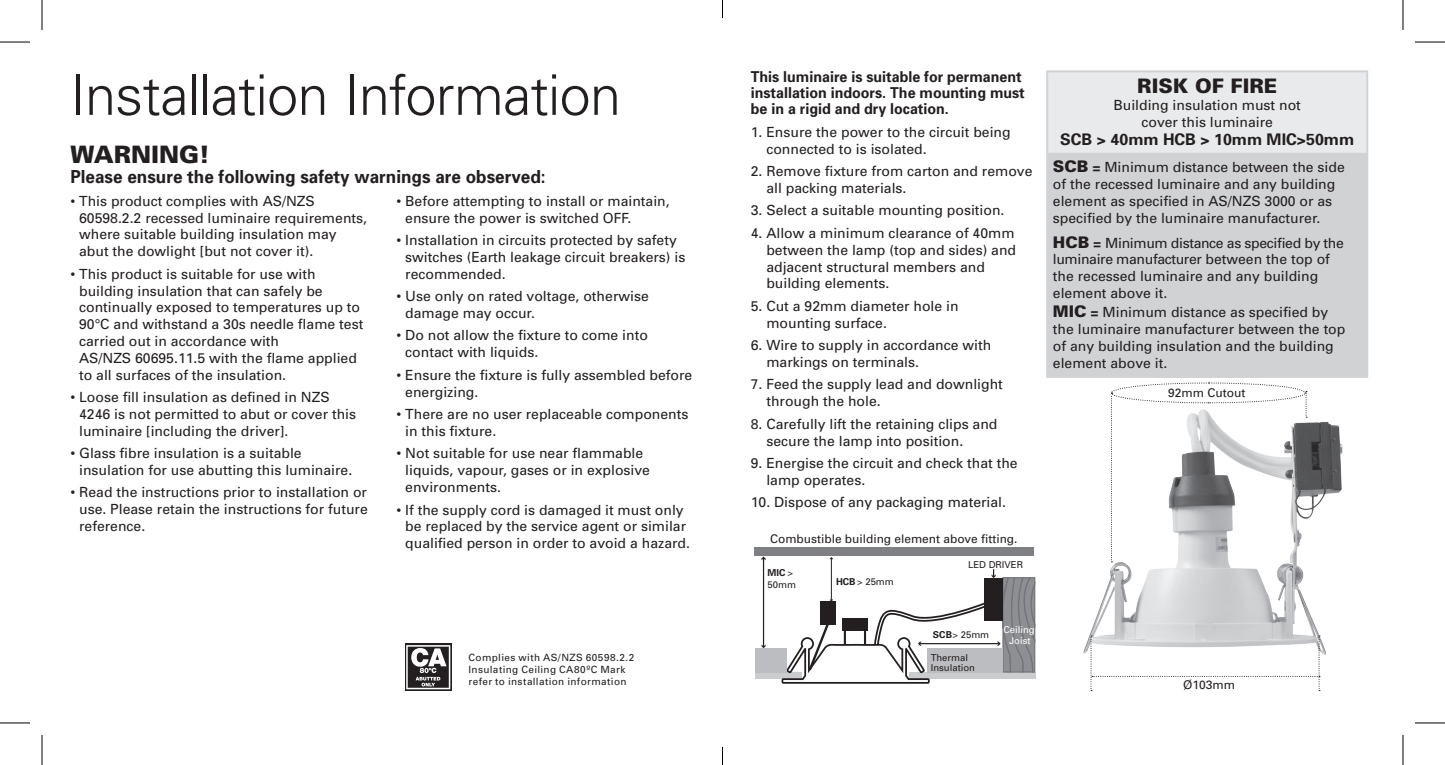
<style>
.page{position:relative;width:1445px;height:765px;background:#fff}
.page>*{position:absolute;margin:0;border:0;box-sizing:border-box;transform-origin:0 0}
.t1{font:300 56px "Univers";letter-spacing:-.015em;color:#231f20}
.t2{font:900 24px "Univers";color:#231f20}
.t3{font:900 20px "Univers";color:#231f20}
.t4{font:700 18px "Univers";color:#231f20;scale:.95 1}
.t5{font:700 16px "Univers";color:#231f20}
.t6{font:700 15px/16px "Univers";color:#231f20;scale:.95 1}
.t7{font:14px/16.8px "Univers";color:#231f20}
.t8{font:12px "Univers";color:#231f20}
.t9{font:11.8px "Univers";color:#231f20}
.t10{font:10px/12px "Univers";letter-spacing:.04em;color:#231f20}
.t11{font:9.6px/11.4px "Univers";color:#231f20}
.t12{font:9.6px/11.4px "Univers";color:#fff;text-align:center}
.s1{font-weight:900;font-size:16px}
.s2{font-weight:700}
</style>
<div class="page">
<div style="left:1047px;top:71px;width:320px;height:83px;background:#e9eaeb"></div>
<div style="left:1047px;top:154px;width:320px;height:223px;background:#d1d2d4"></div>
<hr style="left:1046px;top:70px;width:322px;height:2px;background:#d1d2d4">
<hr style="left:1046px;top:72px;width:2px;height:81px;background:#d1d2d4">
<hr style="left:1366px;top:72px;width:2px;height:81px;background:#d1d2d4">
<hr style="left:1046px;top:153px;width:322px;height:2px;background:#d1d2d4">
<hr style="left:1046px;top:155px;width:2px;height:221px;background:#d1d2d4">
<hr style="left:1366px;top:155px;width:2px;height:221px;background:#d1d2d4">
<hr style="left:1046px;top:376px;width:322px;height:2px;background:#d1d2d4">
<svg style="left:405px;top:643px;width:47px;height:47px"></svg>
<svg style="left:406px;top:645px;width:44px;height:44px"></svg>
<img style="left:1083px;top:416px;width:260px;height:239px">
<svg style="left:1110px;top:382px;width:197px;height:180px"></svg>
<svg style="left:1090px;top:635px;width:230px;height:54px"></svg>
<div style="left:755px;top:672px;width:46px;height:6px;background:#cbccce"></div>
<div style="left:755px;top:547px;width:279px;height:8px;background:#7e8083"></div>
<hr style="left:831px;top:558px;width:1px;height:42px;background:#231f20">
<hr style="left:763px;top:557px;width:1px;height:89px;background:#231f20">
<svg style="left:761px;top:644px;width:4px;height:4px"></svg>
<div style="left:755px;top:648px;width:31px;height:24px;background:#bcbdc0"></div>
<svg style="left:781px;top:565px;width:255px;height:118px"></svg>
<hr style="left:0;top:42px;width:30px;height:1px;background:#000">
<hr style="left:1415px;top:42px;width:30px;height:1px;background:#000">
<hr style="left:0;top:722px;width:30px;height:1px;background:#000">
<hr style="left:1415px;top:722px;width:30px;height:1px;background:#000">
<hr style="left:42px;top:0;width:1px;height:30px;background:#000">
<hr style="left:42px;top:734px;width:1px;height:30px;background:#000">
<hr style="left:1402px;top:0;width:1px;height:30px;background:#000">
<hr style="left:1402px;top:734px;width:1px;height:30px;background:#000">
<svg style="left:722px;top:0;width:1px;height:18px"></svg>
<svg style="left:722px;top:746px;width:1px;height:18px"></svg>
<p class="t6" style="left:751px;top:68px;width:290px">This luminaire is suitable for permanent installation indoors. The mounting must be in a rigid and dry location.</p>
<p class="t7" style="left:766px;top:123px;width:246px;text-indent:-16px">1. Ensure the power to the circuit being connected to is isolated.</p>
<p class="t7" style="left:766px;top:162px;width:268px;text-indent:-16px">2. Remove fixture from carton and remove all packing materials.</p>
<p class="t7" style="left:751px;top:202px;width:255px">3. Select a suitable mounting position.</p>
<p class="t7" style="left:766px;top:224px;width:251px;text-indent:-16px">4. Allow a minimum clearance of 40mm between the lamp (top and sides) and adjacent structural members and building elements.</p>
<p class="t7" style="left:766px;top:297px;width:194px;text-indent:-16px">5. Cut a 92mm diameter hole in mounting surface.</p>
<p class="t7" style="left:766px;top:336px;width:226px;text-indent:-16px">6. Wire to supply in accordance with markings on terminals.</p>
<p class="t7" style="left:766px;top:376px;width:238px;text-indent:-16px">7. Feed the supply lead and downlight through the hole.</p>
<p class="t7" style="left:766px;top:415px;width:233px;text-indent:-16px">8. Carefully lift the retaining clips and secure the lamp into position.</p>
<p class="t7" style="left:766px;top:454px;width:253px;text-indent:-16px">9. Energise the circuit and check that the lamp operates.</p>
<p class="t7" style="left:751px;top:493px;width:257px">10. Dispose of any packaging material.</p>
<h1 class="t1" style="left:70px;top:61px;width:552px">Installation Information</h1>
<h3 class="t3" style="left:1137px;top:73px;width:141px">RISK OF FIRE</h3>
<p class="t7" style="left:1113px;top:96px;width:189px;text-align:center">Building insulation must not cover this luminaire</p>
<p class="t5" style="left:1060px;top:128px;width:295px">SCB &gt; 40mm HCB &gt; 10mm MIC&gt;50mm</p>
<p class="t7" style="left:1053px;top:158px;width:293px"><span class="s1">SCB</span> <span class="s2">=</span> Minimum distance between the side of the recessed luminaire and any building element as specified in AS/NZS 3000 or as specified by the luminaire manufacturer.</p>
<p class="t7" style="left:1053px;top:234px;width:292px"><span class="s1">HCB</span> <span class="s2">=</span> Minimum distance as specified by the luminaire manufacturer between the top of the recessed luminaire and any building element above it.</p>
<p class="t7" style="left:1053px;top:303px;width:294px"><span class="s1">MIC</span> <span class="s2">=</span> Minimum distance as specified by the luminaire manufacturer between the top of any building insulation and the building element above it.</p>
<h2 class="t2" style="left:70px;top:140px;width:141px">WARNING!</h2>
<p class="t4" style="left:70px;top:164px;width:502px">Please ensure the following safety warnings are observed:</p>
<p class="t7" style="left:79px;top:192px;width:289px;text-indent:-9px">• This product complies with AS/NZS 60598.2.2 recessed luminaire requirements, where suitable building insulation may abut the dowlight [but not cover it).</p>
<p class="t7" style="left:79px;top:265px;width:286px;text-indent:-9px">• This product is suitable for use with building insulation that can safely be continually exposed to temperatures up to 90°C and withstand a 30s needle flame test carried out in accordance with<br>AS/NZS 60695.11.5 with the flame applied to all surfaces of the insulation.</p>
<p class="t7" style="left:79px;top:388px;width:278px;text-indent:-9px">• Loose fill insulation as defined in NZS<br>4246 is not permitted to abut or cover this luminaire [including the driver].</p>
<p class="t7" style="left:79px;top:444px;width:275px;text-indent:-9px">• Glass fibre insulation is a suitable insulation for use abutting this luminaire.</p>
<p class="t7" style="left:79px;top:483px;width:290px;text-align:justify;text-indent:-9px">• Read the instructions prior to installation or use. Please retain the instructions for future reference.</p>
<p class="t7" style="left:405px;top:192px;width:266px;text-indent:-9px">• Before attempting to install or maintain, ensure the power is switched OFF.</p>
<p class="t7" style="left:405px;top:231px;width:282px;text-indent:-9px">• Installation in circuits protected by safety switches (Earth leakage circuit breakers) is recommended.</p>
<p class="t7" style="left:405px;top:287px;width:245px;text-indent:-9px">• Use only on rated voltage, otherwise damage may occur.</p>
<p class="t7" style="left:405px;top:327px;width:244px;text-indent:-9px">• Do not allow the fixture to come into contact with liquids.</p>
<p class="t7" style="left:405px;top:366px;width:289px;text-indent:-9px">• Ensure the fixture is fully assembled before energizing.</p>
<p class="t7" style="left:405px;top:405px;width:285px;text-indent:-9px">• There are no user replaceable components in this fixture.</p>
<p class="t7" style="left:405px;top:444px;width:246px;text-indent:-9px">• Not suitable for use near flammable liquids, vapour, gases or in explosive environments.</p>
<p class="t7" style="left:405px;top:500px;width:286px;text-indent:-9px">• If the supply cord is damaged it must only be replaced by the service agent or similar qualified person in order to avoid a hazard.</p>
<p class="t8" style="left:1168px;top:385px;width:79px">92mm Cutout</p>
<p class="t9" style="left:770px;top:532px;width:249px">Combustible building element above fitting.</p>
<p class="t10" style="left:468px;top:651px;width:101px">Complies with as/nzs</p>
<p class="t10" style="left:468px;top:651px;width:167px;text-indent:117px">60598.2.2<br>Insulating Ceiling CA80ºC Mark refer to installation information</p>
<p class="t11" style="left:767px;top:567px;width:30px"><span class="s2">MIC</span> &gt;<br>50mm</p>
<p class="t11" style="left:836px;top:575px;width:59px"><span class="s2">HCB</span> &gt; 25mm</p>
<p class="t11" style="left:968px;top:558px;width:57px">LED DRIVER</p>
<p class="t11" style="left:933px;top:629px;width:58px"><span class="s2">SCB</span> &gt; 25mm</p>
<p class="t11" style="left:930px;top:652px;width:46px;line-height:9.6px">Thermal<br>Insulation</p>
<p class="t12" style="left:1003px;top:623px;width:33px">Ceiling<br>Joist</p>
<p class="t8" style="left:1183px;top:677px;width:54px">Ø103mm</p>
</div>
